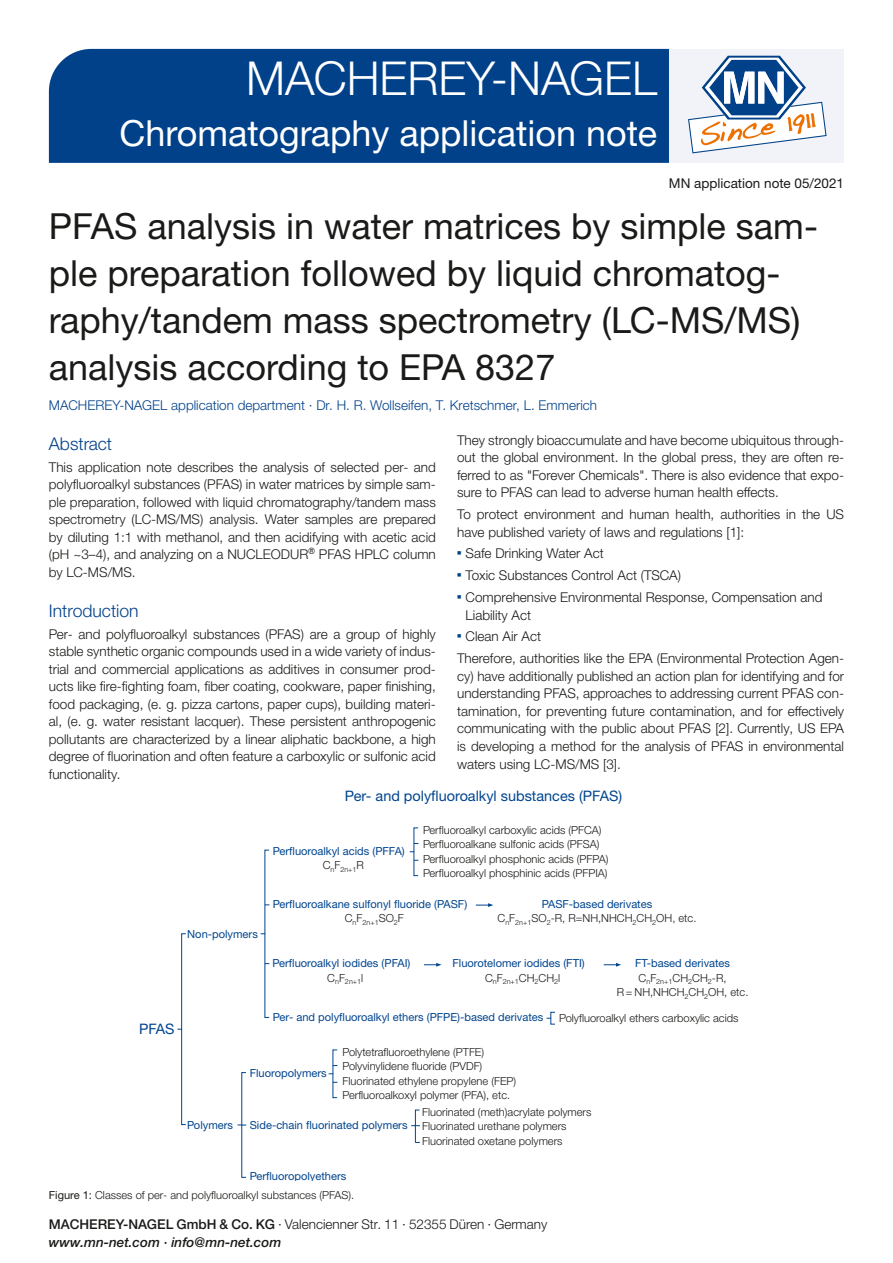
<style>
.page{position:relative;width:893px;height:1263px;background:#fff}
.page>*{position:absolute;margin:0;border:0;box-sizing:border-box;transform-origin:0 0}
.t1{font:300 46.8px "Helvetica Neue LTW1 G";color:#fff}
.t2{font:36px/46.8px "Helvetica Neue LTW1 G";color:#1a1a18}
.t3{font:36px "Helvetica Neue LTW1 G";color:#fff}
.t4{font:300 17.55px "Helvetica Neue LTW1 G";color:#004189}
.t5{font:14.4px "Helvetica Neue LTW1 G";color:#00458f}
.t6{font:300 13.5px/17.5px "Helvetica Neue LTW1 G";color:#1a1a18}
.t7{font:300 13.5px "Helvetica Neue LTW1 G";color:#004189}
.t8{font:13.5px "Helvetica Neue LTW1 G";color:#1a1a18}
.t9{font:300 11.1px/14.4px "Helvetica Neue LTW1 G";color:#1a1a18}
.t10{font:11.1px/14.4px "Helvetica Neue LTW1 G";color:#00458f}
.t11{font:300 7.2px "Helvetica Neue LTW1 G";color:#1a1a18}
.s1{font-weight:400;color:#00458f}
.s2{font-weight:300;color:#1a1a18}
.s3{font-weight:400}
.s4{font-weight:500}
.s5{font-weight:500;font-style:italic}
</style>
<div class="page">
<div style="left:49px;top:49px;width:621px;height:114px;background:#004189"></div>
<div style="left:670px;top:49px;width:174px;height:114px;background:#f2f3f9"></div>
<svg style="left:688px;top:56px;width:139px;height:97px"></svg>
<svg style="left:177px;top:933px;width:9px;height:192px"></svg>
<svg style="left:261px;top:849px;width:9px;height:169px"></svg>
<svg style="left:410px;top:827px;width:9px;height:49px"></svg>
<svg style="left:476px;top:903px;width:17px;height:4px"></svg>
<svg style="left:424px;top:963px;width:17px;height:4px"></svg>
<svg style="left:604px;top:963px;width:17px;height:4px"></svg>
<svg style="left:547px;top:1011px;width:8px;height:14px"></svg>
<svg style="left:238px;top:1072px;width:9px;height:106px"></svg>
<svg style="left:329px;top:1049px;width:9px;height:49px"></svg>
<svg style="left:411px;top:1109px;width:9px;height:34px"></svg>
<h1 class="t1" style="left:246px;top:50px;width:413px">MACHEREY-NAGEL</h1>
<h2 class="t3" style="left:119px;top:111px;width:539px">Chromatography application note</h2>
<p class="t8" style="left:669px;top:175px;width:177px">MN application note 05/2021</p>
<h2 class="t2" style="left:49px;top:203px;width:771px">PFAS analysis in water matrices by simple sam&shy;ple preparation followed by liquid chromatog&shy;raphy/tandem mass spectrometry (LC-MS/MS) analysis according to EPA 8327</h2>
<p class="t7" style="left:49px;top:397px;width:550px">MACHEREY‑NAGEL application department · Dr. H. R. Wollseifen, T. Kretschmer, L. Emmerich</p>
<p class="t4" style="left:49px;top:433px;width:65px">Abstract</p>
<p class="t6" style="left:49px;top:458px;width:388px;text-align:justify">This application note describes the analysis of selected per- and polyfluoroalkyl substances (PFAS) in water matrices by simple sam‑ ple preparation, followed with liquid chromatography/tandem mass spectrometry (LC-MS/MS) analysis. Water samples are prepared by diluting 1:1 with methanol, and then acidifying with acetic acid (pH ~3–4), and analyzing on a NUCLEODUR<sup>®</sup> PFAS HPLC column by LC-MS/MS.</p>
<p class="t4" style="left:49px;top:600px;width:91px">Introduction</p>
<p class="t6" style="left:49px;top:625px;width:388px;text-align:justify">Per- and polyfluoroalkyl substances (PFAS) are a group of highly stable synthetic organic compounds used in a wide variety of indus‑ trial and commercial applications as additives in consumer prod‑ ucts like fire-fighting foam, fiber coating, cookware, paper finishing, food packaging, (e. g. pizza cartons, paper cups), building materi‑ al, (e. g. water resistant lacquer). These persistent anthropogenic pollutants are characterized by a linear aliphatic backbone, a high degree of fluorination and often feature a carboxylic or sulfonic acid functionality.</p>
<p class="t6" style="left:457px;top:431px;width:388px;text-align:justify">They strongly bioaccumulate and have become ubiquitous through‑ out the global environment. In the global press, they are often re‑ ferred to as "Forever Chemicals". There is also evidence that expo‑ sure to PFAS can lead to adverse human health effects.</p>
<p class="t6" style="left:457px;top:505px;width:388px">To protect environment and human health, authorities in the US have published variety of laws and regulations [1]:</p>
<p class="t6" style="left:457px;top:545px;width:148px"><sup>■</sup> Safe Drinking Water Act</p>
<p class="t6" style="left:457px;top:567px;width:225px"><sup>■</sup> Toxic Substances Control Act (TSCA)</p>
<p class="t6" style="left:466px;top:588px;width:358px;text-indent:-9px"><sup>■</sup> Comprehensive Environmental Response, Compensation and<br>Liability Act</p>
<p class="t6" style="left:457px;top:626px;width:388px;line-height:21.8px"><sup>■</sup> Clean Air Act<br>Therefore, authorities like the EPA (Environmental Protection Agen‑</p>
<p class="t6" style="left:457px;top:667px;width:388px;text-align:justify">cy) have additionally published an action plan for identifying and for understanding PFAS, approaches to addressing current PFAS con‑ tamination, for preventing future contamination, and for effectively communicating with the public about PFAS [2]. Currently, US EPA is developing a method for the analysis of PFAS in environmental waters using LC-MS/MS [3].</p>
<p class="t5" style="left:345px;top:786px;width:279px">Per- and polyfluoroalkyl substances (PFAS)</p>
<p class="t9" style="left:423px;top:823px;width:187px">Perfluoroalkyl carboxylic acids (PFCA)<br>Perfluoroalkane sulfonic acids (PFSA)<br>Perfluoroalkyl phosphonic acids (PFPA)<br>Perfluoroalkyl phosphinic acids (PFPIA)</p>
<p class="t10" style="left:273px;top:844px;width:133px">Perfluoroalkyl acids (PFFA)</p>
<p class="t11" style="left:323px;top:864px;width:43px"><sup>C</sup>n<sup>F</sup>2n+1<sup>R</sup></p>
<p class="t5" style="left:139px;top:1020px;width:37px">PFAS</p>
<p class="t10" style="left:187px;top:926px;width:72px">Non-polymers</p>
<p class="t10" style="left:273px;top:897px;width:196px">Perfluoroalkane sulfonyl fluoride (PASF)</p>
<p class="t11" style="left:345px;top:918px;width:61px"><sup>C</sup>n<sup>F</sup>2n+1<sup>SO</sup>2<sup>F</sup></p>
<p class="t9" style="left:497px;top:897px;width:200px;text-align:center"><span class="s1">PASF-based derivates<br></span>C<sub>n</sub>F<sub>2n+1</sub>SO<sub>2</sub>-R, R=NH,NHCH<sub>2</sub>CH<sub>2</sub>OH, etc.</p>
<p class="t10" style="left:187px;top:1117px;width:47px">Polymers</p>
<p class="t10" style="left:485px;top:956px;width:101px;text-indent:-32px">Fluorotelomer iodides (FTI)<br><span class="s2">C</span><sub>n</sub><span class="s2">F</span><sub>2n+1</sub><span class="s2">CH</span><sub>2</sub><span class="s2">CH</span><sub>2</sub><span class="s2">l</span></p>
<p class="t9" style="left:617px;top:956px;width:133px;text-align:center"><span class="s1">FT-based derivates<br></span>C<sub>n</sub>F<sub>2n+1</sub>CH<sub>2</sub>CH<sub>2</sub>-R,<br>R = NH,NHCH<sub>2</sub>CH<sub>2</sub>OH, etc.</p>
<p class="t10" style="left:273px;top:1010px;width:272px">Per- and polyfluoroalkyl ethers (PFPE)-based derivates</p>
<p class="t9" style="left:343px;top:1045px;width:175px">Polytetrafluoroethylene (PTFE)<br>Polyvinylidene fluoride (PVDF)<br>Fluorinated ethylene propylene (FEP)<br>Perfluoroalkoxyl polymer (PFA), etc.</p>
<p class="t10" style="left:272px;top:956px;width:139px">Perfluoroalkyl iodides (PFAI)</p>
<p class="t11" style="left:327px;top:977px;width:37px"><sup>C</sup>n<sup>F</sup>2n+1<sup>l</sup></p>
<p class="t9" style="left:559px;top:1011px;width:181px">Polyfluoroalkyl ethers carboxylic acids</p>
<p class="t10" style="left:250px;top:1065px;width:79px">Fluoropolymers</p>
<p class="t10" style="left:250px;top:1117px;width:159px">Side-chain fluorinated polymers</p>
<p class="t10" style="left:250px;top:1168px;width:98px">Perfluoropolyethers</p>
<p class="t9" style="left:422px;top:1104px;width:171px">Fluorinated (meth)acrylate polymers<br>Fluorinated urethane polymers<br>Fluorinated oxetane polymers</p>
<p class="t9" style="left:49px;top:1187px;width:307px"><span class="s3">Figure 1:</span> Classes of per- and polyfluoroalkyl substances (PFAS).</p>
<p class="t6" style="left:49px;top:1215px;width:500px"><span class="s4">MACHEREY-NAGEL GmbH &amp; Co. KG</span> · Valencienner Str. 11 · 52355 Düren · Germany <span class="s5">www.mn-net.com · info@mn-net.com</span></p>
</div>
